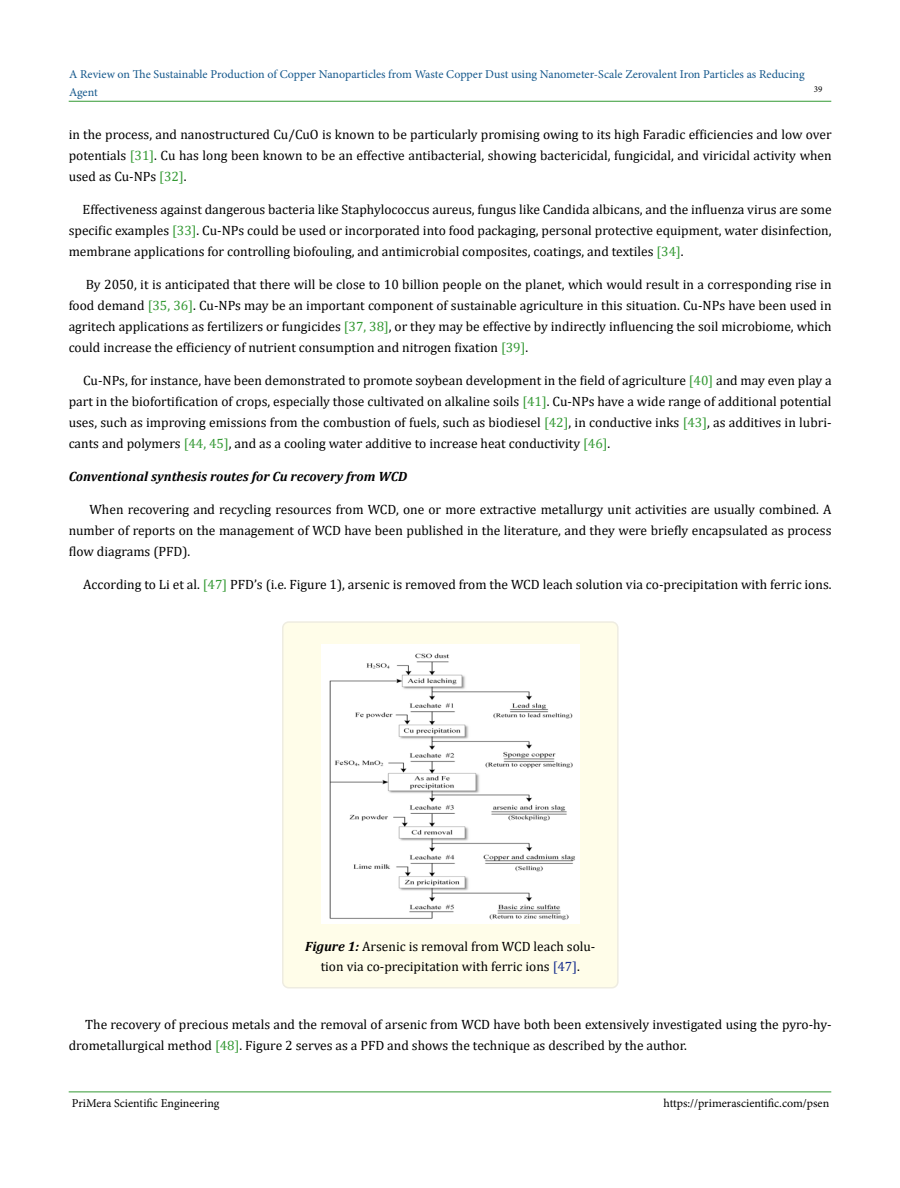
<style>
.page{position:relative;width:900px;height:1188px;background:#fff}
.page>*{position:absolute;margin:0;border:0;box-sizing:border-box;transform-origin:0 0}
.t1{font:13.5px/21px "Cambria";color:#000;text-align:justify}
.t2{font:italic 700 13.5px "Cambria";color:#000}
.t3{font:12px/18px "Minion Pro";letter-spacing:-.005em;color:#15588c}
.t4{font:12px "Minion Pro";color:#000}
.t5{font:9px "Minion Pro";color:#000}
.s1{color:#393}
.s2{font-weight:700;font-style:italic}
.s3{color:#152c8c}
</style>
<div class="page">
<hr style="left:69px;top:1092px;width:762px;height:1px;background:#393">
<hr style="left:69px;top:101px;width:762px;height:1px;background:#393">
<div style="left:283px;top:622px;width:335px;height:366px;background:#fffde9;border-radius:6px"></div>
<div style="left:282px;top:621px;width:337px;height:368px;border:2px solid #eeece1;border-radius:6px"></div>
<img style="left:321px;top:645px;width:258px;height:278px">
<p class="t3" style="left:69px;top:65px;width:737px">A Review on The Sustainable Production of Copper Nanoparticles from Waste Copper Dust using Nanometer-Scale Zerovalent Iron Particles as Reducing<br>Agent</p>
<p class="t5" style="left:814px;top:83px;width:10px">39</p>
<p class="t1" style="left:69px;top:123px;width:764px">in the process, and nanostructured Cu/CuO is known to be particularly promising owing to its high Faradic efficiencies and low over potentials <span class="s1">[31]</span>. Cu has long been known to be an effective antibacterial, showing bactericidal, fungicidal, and viricidal activity when used as Cu-NPs <span class="s1">[32]</span>.</p>
<p class="t1" style="left:69px;top:198px;width:764px;text-indent:14px">Effectiveness against dangerous bacteria like Staphylococcus aureus, fungus like Candida albicans, and the influenza virus are some specific examples <span class="s1">[33]</span>. Cu-NPs could be used or incorporated into food packaging, personal protective equipment, water disinfection, membrane applications for controlling biofouling, and antimicrobial composites, coatings, and textiles <span class="s1">[34]</span>.</p>
<p class="t1" style="left:69px;top:273px;width:764px;text-indent:17px">By 2050, it is anticipated that there will be close to 10 billion people on the planet, which would result in a corresponding rise in food demand <span class="s1">[35, 36]</span>. Cu-NPs may be an important component of sustainable agriculture in this situation. Cu-NPs have been used in agritech applications as fertilizers or fungicides <span class="s1">[37, 38]</span>, or they may be effective by indirectly influencing the soil microbiome, which could increase the efficiency of nutrient consumption and nitrogen fixation <span class="s1">[39]</span>.</p>
<p class="t1" style="left:69px;top:369px;width:764px;text-indent:14px">Cu-NPs, for instance, have been demonstrated to promote soybean development in the field of agriculture <span class="s1">[40]</span> and may even play a part in the biofortification of crops, especially those cultivated on alkaline soils <span class="s1">[41]</span>. Cu-NPs have a wide range of additional potential uses, such as improving emissions from the combustion of fuels, such as biodiesel <span class="s1">[42]</span>, in conductive inks <span class="s1">[43]</span>, as additives in lubri&shy;cants and polymers <span class="s1">[44, 45]</span>, and as a cooling water additive to increase heat conductivity <span class="s1">[46]</span>.</p>
<p class="t2" style="left:69px;top:467px;width:340px">Conventional synthesis routes for Cu recovery from WCD</p>
<p class="t1" style="left:69px;top:498px;width:764px;text-indent:21px">When recovering and recycling resources from WCD, one or more extractive metallurgy unit activities are usually combined. A number of reports on the management of WCD have been published in the literature, and they were briefly encapsulated as process flow diagrams (PFD).</p>
<p class="t1" style="left:83px;top:573px;width:750px">According to Li et al. <span class="s1">[47]</span> PFD’s (i.e. Figure 1), arsenic is removed from the WCD leach solution via co-precipitation with ferric ions.</p>
<p class="t1" style="left:305px;top:936px;width:292px;line-height:20.2px;text-align:center"><span class="s2">Figure 1:</span> Arsenic is removal from WCD leach solu&shy;tion via co-precipitation with ferric ions <span class="s3">[47]</span>.</p>
<p class="t1" style="left:69px;top:1014px;width:764px;text-indent:17px">The recovery of precious metals and the removal of arsenic from WCD have both been extensively investigated using the pyro-hy&shy;drometallurgical method <span class="s1">[48]</span>. Figure 2 serves as a PFD and shows the technique as described by the author.</p>
<p class="t4" style="left:72px;top:1095px;width:149px">PriMera Scientific Engineering</p>
<p class="t4" style="left:664px;top:1095px;width:167px">https://primerascientific.com/psen</p>
</div>
